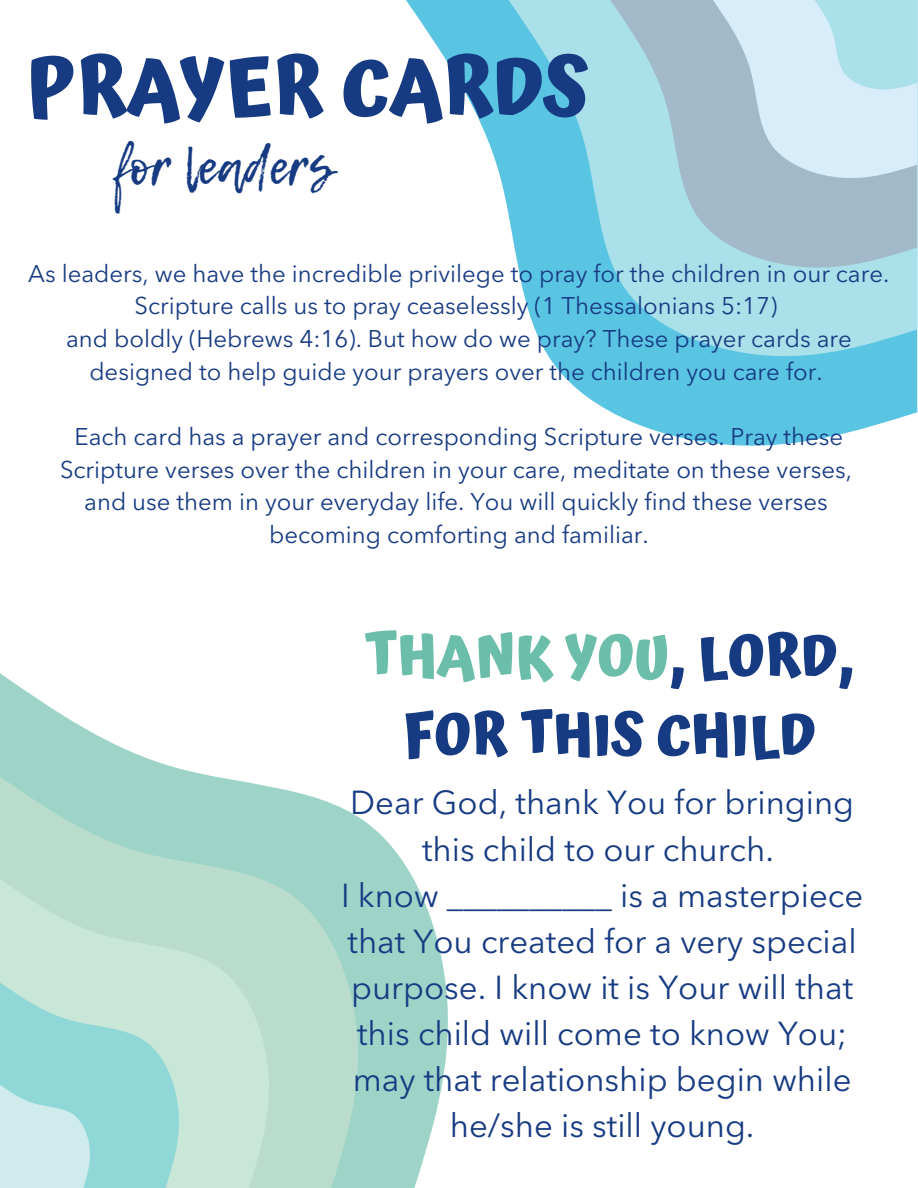
<style>
.page{position:relative;width:918px;height:1188px;background:#fff}
.page>*{position:absolute;margin:0;border:0;box-sizing:border-box;transform-origin:0 0}
.t1{font:700 79.05px "Atma";color:#173b82}
.t2{font:700 57px/78.8px "Atma";color:#173b82;text-align:center}
.t3{font:48px "Lemon Tuesday";color:#173b82}
.t4{font:33px/46.2px "Avenir Next LT Pro";color:#173b82;text-align:center}
.t5{font:24px/32.7px "Avenir Next LT Pro";color:#173b82;text-align:center}
.s1{color:#6abeaa}
</style>
<div class="page">
<svg style="left:406px;top:0;width:511px;height:446px"></svg>
<svg style="left:509px;top:0;width:408px;height:359px;background:#86d3e7"></svg>
<svg style="left:610px;top:0;width:307px;height:270px;background:#a4c8d6"></svg>
<svg style="left:713px;top:0;width:204px;height:179px;background:#c1deeb"></svg>
<svg style="left:0;top:673px;width:448px;height:515px"></svg>
<svg style="left:0;top:777px;width:361px;height:411px;background:#aed9cc"></svg>
<svg style="left:0;top:879px;width:271px;height:309px;background:#c2e2d3"></svg>
<svg style="left:0;top:982px;width:180px;height:206px;background:#a8dedb"></svg>
<h1 class="t1" style="left:26px;top:41px;width:563px">PRAYER CARDS</h1>
<h3 class="t3" style="left:115px;top:131px;width:220px">for leaders</h3>
<p class="t5" style="left:28px;top:259px;width:863px">As leaders, we have the incredible privilege to pray for the children in our care.<br>Scripture calls us to pray ceaselessly (1 Thessalonians 5:17)<br>and boldly (Hebrews 4:16). But how do we pray? These prayer cards are designed to help guide your prayers over the children you care for.</p>
<p class="t5" style="left:60px;top:422px;width:793px">Each card has a prayer and corresponding Scripture verses. Pray these Scripture verses over the children in your care, meditate on these verses, and use them in your everyday life. You will quickly find these verses becoming comforting and familiar.</p>
<h2 class="t2" style="left:364px;top:617px;width:491px"><span class="s1">THANK YOU</span>, LORD,<br>FOR THIS CHILD</h2>
<p class="t4" style="left:341px;top:783px;width:524px">Dear God, thank You for bringing this child to our church.<br>I know __________ is a masterpiece that You created for a very special purpose. I know it is Your will that this child will come to know You; may that relationship begin while he/she is still young.</p>
</div>
